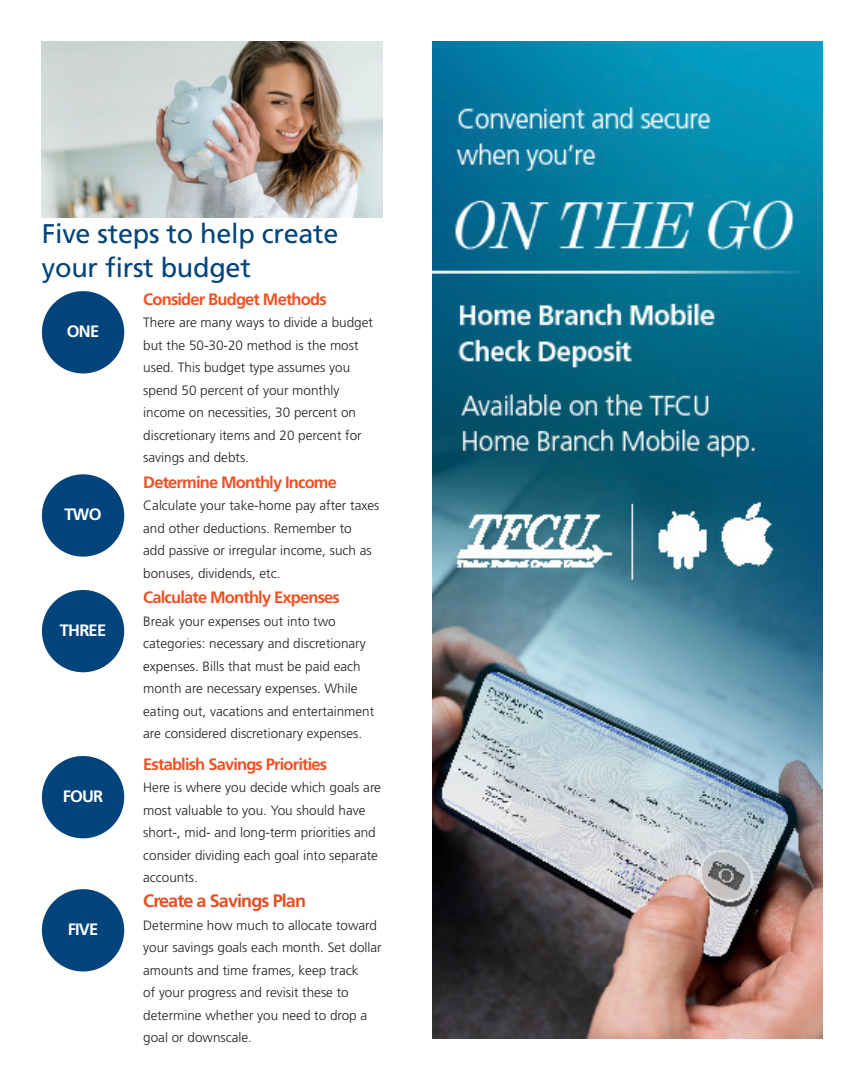
<style>
.page{position:relative;width:864px;height:1080px;background:#fff}
.page>*{position:absolute;margin:0;border:0;box-sizing:border-box;transform-origin:0 0}
.t1{font:27px/34.2px "Frutiger LT Std";letter-spacing:-.01em;color:#00447b}
.t2{font:700 18px "Frutiger LT Std";letter-spacing:-.05em;color:#e54e20}
.t3{font:700 16.5px "Frutiger LT Std";letter-spacing:-.05em;color:#f15122}
.t4{font:700 16.5px "Frutiger LT Std";letter-spacing:-.05em;color:#fff}
.Body_Copy{font:300 13.5px/22.5px "Frutiger LT Std";color:#231f20}
</style>
<div class="page">
<div style="left:42px;top:291px;width:82px;height:82px;background:#00447b;border-radius:50%"></div>
<div style="left:42px;top:474px;width:82px;height:83px;background:#00447b;border-radius:50%"></div>
<div style="left:42px;top:590px;width:82px;height:82px;background:#00447b;border-radius:50%"></div>
<div style="left:42px;top:756px;width:82px;height:82px;background:#00447b;border-radius:50%"></div>
<div style="left:42px;top:889px;width:82px;height:83px;background:#00447b;border-radius:50%"></div>
<img style="left:42px;top:42px;width:341px;height:175px">
<img style="left:432px;top:42px;width:390px;height:996px">
<h1 class="t1" style="left:42px;top:217px;width:298px">Five steps to help create your first budget</h1>
<h2 class="t4" style="left:67px;top:322px;width:34px">ONE</h2>
<h2 class="t4" style="left:65px;top:505px;width:38px">TWO</h2>
<h2 class="t4" style="left:60px;top:621px;width:48px">THREE</h2>
<h2 class="t4" style="left:63px;top:787px;width:42px">FOUR</h2>
<h2 class="t4" style="left:68px;top:920px;width:32px">FIVE</h2>
<h2 class="t3" style="left:143px;top:289px;width:185px">Consider Budget Methods</h2>
<p class="Body_Copy" style="left:143px;top:311px;width:231px">There are many ways to divide a budget but the 50-30-20 method is the most used. This budget type assumes you spend 50 percent of your monthly income on necessities, 30 percent on discretionary items and 20 percent for savings and debts.</p>
<h2 class="t3" style="left:143px;top:472px;width:195px">Determine Monthly Income</h2>
<h2 class="Body_Copy" style="left:143px;top:495px;width:238px">Calculate your take-home pay after taxes and other deductions. Remember to<br>add passive or irregular income, such as bonuses, dividends, etc.</h2>
<h2 class="t3" style="left:143px;top:588px;width:198px">Calculate Monthly Expenses</h2>
<h2 class="Body_Copy" style="left:143px;top:610px;width:233px">Break your expenses out into two categories: necessary and discretionary expenses. Bills that must be paid each month are necessary expenses. While eating out, vacations and entertainment are considered discretionary expenses.</h2>
<h2 class="t3" style="left:143px;top:754px;width:186px">Establish Savings Priorities</h2>
<p class="Body_Copy" style="left:143px;top:776px;width:239px">Here is where you decide which goals are most valuable to you. You should have short-, mid- and long-term priorities and consider dividing each goal into separate accounts.</p>
<h2 class="t2" style="left:143px;top:890px;width:164px">Create a Savings Plan</h2>
<h2 class="Body_Copy" style="left:143px;top:914px;width:240px">Determine how much to allocate toward your savings goals each month. Set dollar amounts and time frames, keep track<br>of your progress and revisit these to determine whether you need to drop a goal or downscale.</h2>
</div>
